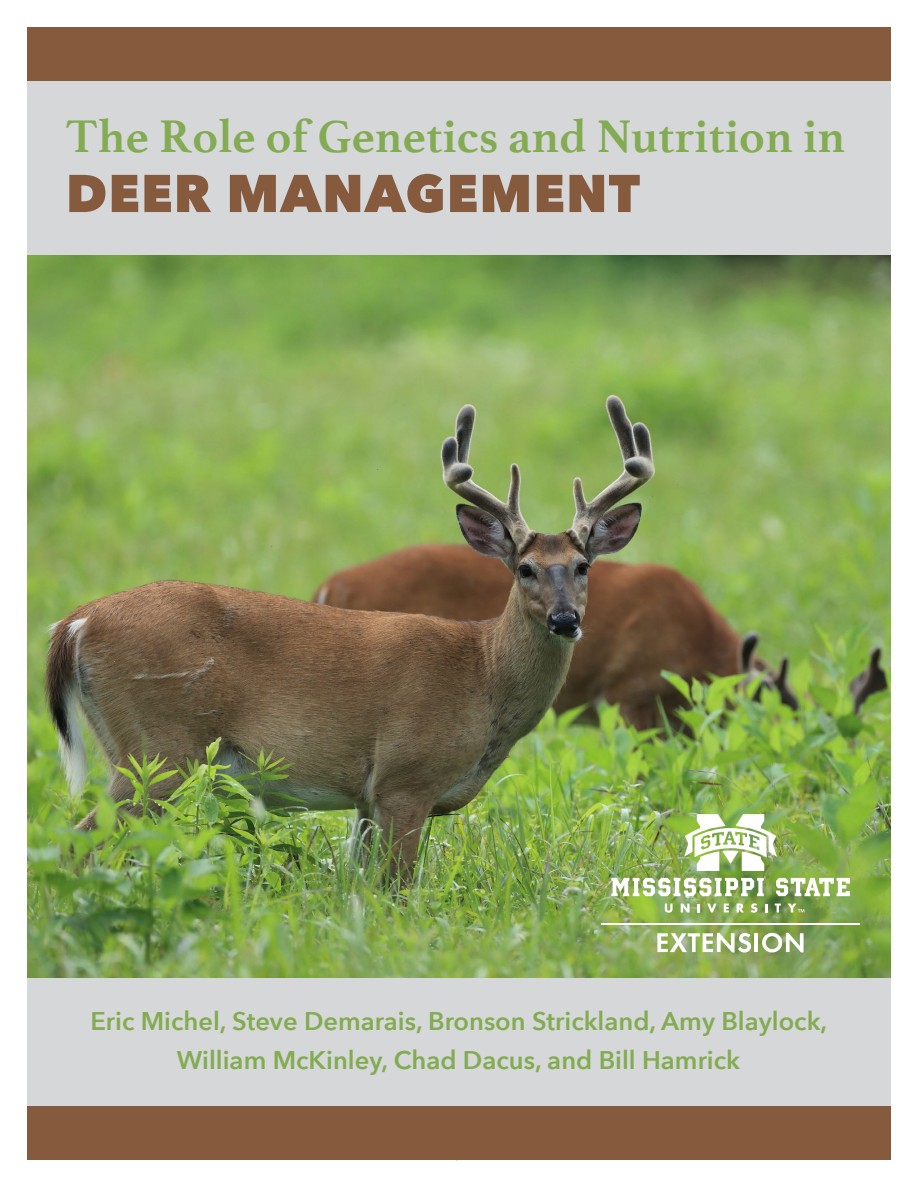
<style>
.page{position:relative;width:918px;height:1188px;background:#fff}
.page>*{position:absolute;margin:0;border:0;box-sizing:border-box;transform-origin:0 0}
.H1_Title{font:800 52.5px "Avenir Next";letter-spacing:.02em;color:#865a3d}
.H1_Title-2{font:700 48px "Athelas";color:#83ab51}
.names_on_front{font:600 25.5px/39px "Avenir Next";color:#83ab51;text-align:center}
</style>
<div class="page">
<div style="left:27px;top:977px;width:864px;height:145px;background:#d5d7d8"></div>
<div style="left:27px;top:66px;width:864px;height:190px;background:#d5d7d8"></div>
<img style="left:27px;top:256px;width:864px;height:721px">
<svg style="left:684px;top:814px;width:93px;height:57px"></svg>
<svg style="left:657px;top:933px;width:94px;height:19px"></svg>
<hr style="left:755px;top:933px;width:3px;height:19px;background:#fff">
<svg style="left:762px;top:933px;width:42px;height:19px"></svg>
<hr style="left:601px;top:923px;width:259px;height:2px;background:#fff">
<svg style="left:611px;top:878px;width:153px;height:18px"></svg>
<svg style="left:776px;top:878px;width:74px;height:18px"></svg>
<svg style="left:665px;top:904px;width:8px;height:9px"></svg>
<svg style="left:681px;top:904px;width:9px;height:8px"></svg>
<svg style="left:698px;top:904px;width:2px;height:8px"></svg>
<svg style="left:707px;top:904px;width:10px;height:8px"></svg>
<svg style="left:724px;top:904px;width:5px;height:8px"></svg>
<svg style="left:737px;top:904px;width:7px;height:8px"></svg>
<svg style="left:751px;top:903px;width:6px;height:10px"></svg>
<svg style="left:765px;top:904px;width:2px;height:8px"></svg>
<svg style="left:775px;top:904px;width:6px;height:8px"></svg>
<svg style="left:788px;top:904px;width:17px;height:8px"></svg>
<div style="left:27px;top:27px;width:864px;height:54px;background:#865a3d"></div>
<div style="left:27px;top:1106px;width:864px;height:54px;background:#865a3d"></div>
<h1 class="H1_Title-2" style="left:66px;top:97px;width:781px">The Role of Genetics and Nutrition in</h1>
<h1 class="H1_Title" style="left:66px;top:161px;width:576px">DEER MANAGEMENT</h1>
<p class="names_on_front" style="left:90px;top:1001px;width:738px">Eric Michel, Steve Demarais, Bronson Strickland, Amy Blaylock,<br>William McKinley, Chad Dacus, and Bill Hamrick</p>
</div>
